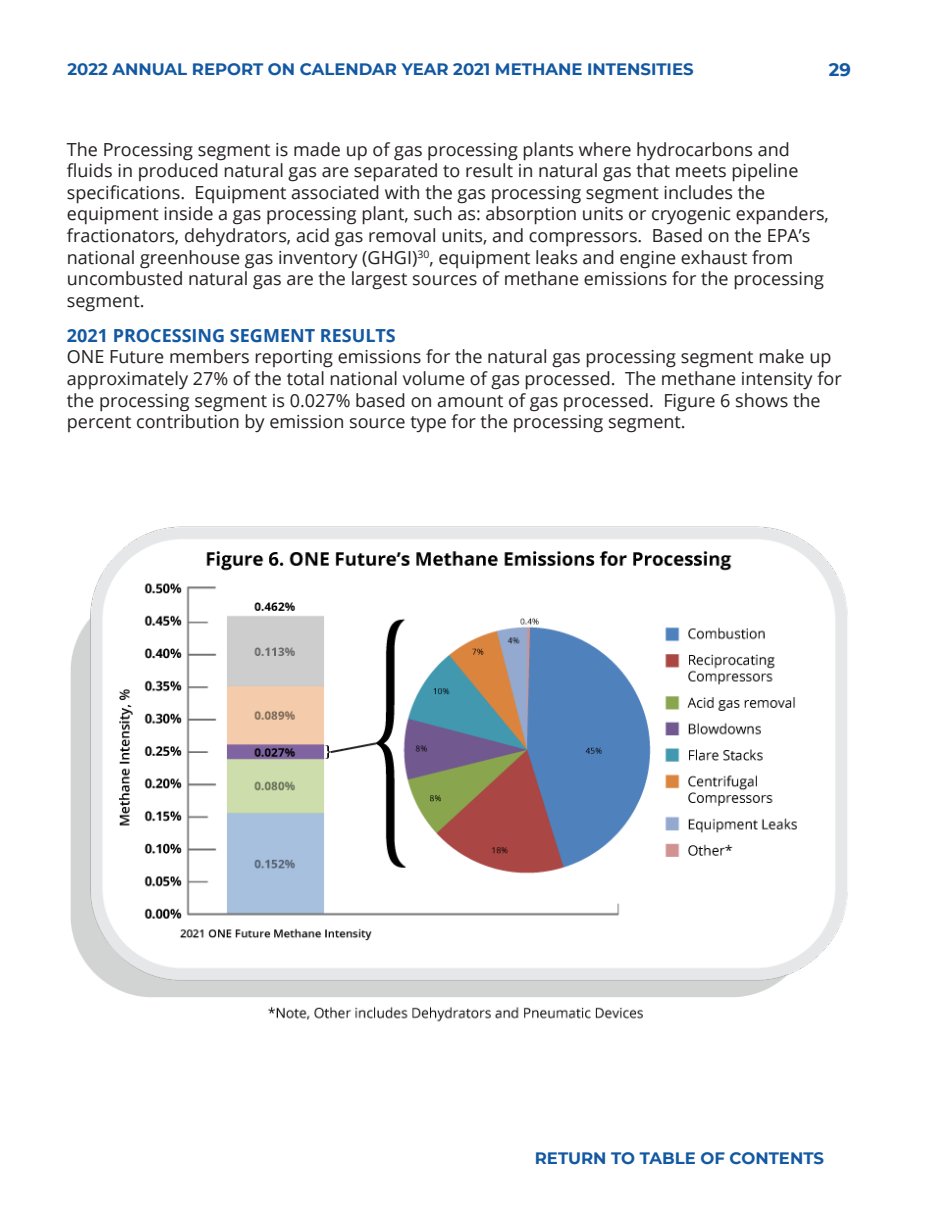
<style>
.page{position:relative;width:932px;height:1215px;background:#fff}
.page>*{position:absolute;margin:0;border:0;box-sizing:border-box;transform-origin:0 0}
.t1{font:18px/21.6px "Open Sans";color:#231f20}
.t2{font:700 18px "Open Sans";color:#1359a2}
.t3{font:700 18px "Montserrat";color:#1359a2}
.t4{font:700 16.5px "Montserrat";color:#1359a2}
</style>
<div class="page">
<img style="left:70px;top:526px;width:778px;height:496px">
<p class="t4" style="left:68px;top:58px;width:627px">2022 ANNUAL REPORT ON CALENDAR YEAR 2021 METHANE INTENSITIES</p>
<p class="t3" style="left:828px;top:57px;width:24px">29</p>
<p class="t1" style="left:67px;top:138px;width:763px">The Processing segment is made up of gas processing plants where hydrocarbons and fluids in produced natural gas are separated to result in natural gas that meets pipeline specifications. Equipment associated with the gas processing segment includes the equipment inside a gas processing plant, such as: absorption units or cryogenic expanders, fractionators, dehydrators, acid gas removal units, and compressors. Based on the EPA’s national greenhouse gas inventory (GHGI)<sup>30</sup>, equipment leaks and engine exhaust from uncombusted natural gas are the largest sources of methane emissions for the processing segment.</p>
<p class="t2" style="left:67px;top:323px;width:330px">2021 PROCESSING SEGMENT RESULTS</p>
<p class="t1" style="left:67px;top:346px;width:776px">ONE Future members reporting emissions for the natural gas processing segment make up approximately 27% of the total national volume of gas processed. The methane intensity for the processing segment is 0.027% based on amount of gas processed. Figure 6 shows the percent contribution by emission source type for the processing segment.</p>
<p class="t4" style="left:535px;top:1146px;width:291px">RETURN TO TABLE OF CONTENTS</p>
</div>
